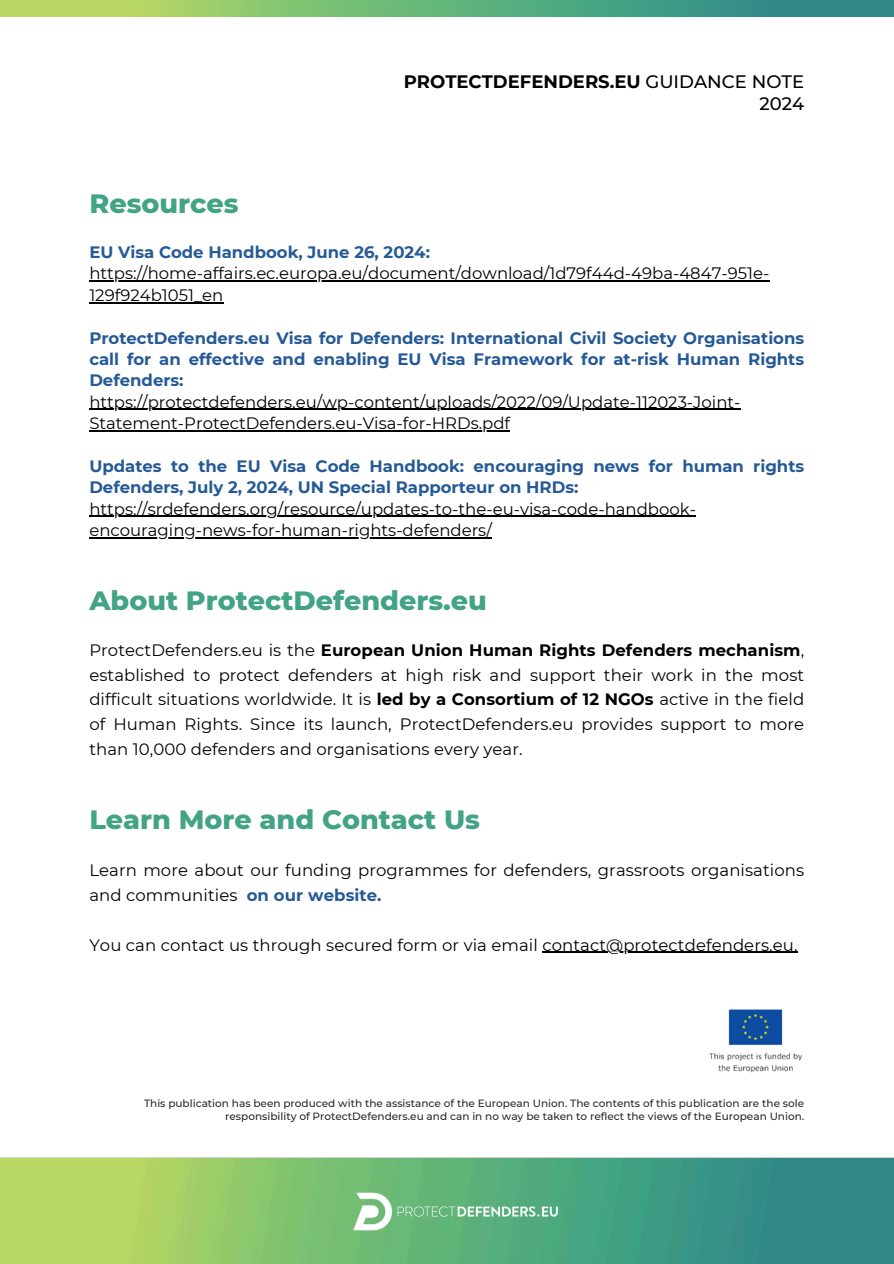
<style>
.page{position:relative;width:894px;height:1264px;background:#fff}
.page>*{position:absolute;margin:0;border:0;box-sizing:border-box;transform-origin:0 0}
.t1{font:800 27px "Montserrat";color:#42a484}
.t2{font:700 18px/21.3px "Montserrat";color:#000;text-align:right}
.t3{font:16.5px/24.8px "Montserrat";color:#000}
.t4{font:700 16.5px/21.3px "Montserrat";color:#265a96}
.t5{font:500 10.5px/12.3px "Montserrat";color:#000;text-align:right}
.s1{font-weight:500}
.s2{font-weight:700}
.s3{font-weight:700;color:#265a96}
</style>
<div class="page">
<svg style="left:0;top:0;width:893px;height:17px;background:#6cb278"></svg>
<img style="left:0;top:1157px;width:893px;height:106px">
<img style="left:709px;top:1009px;width:93px;height:64px">
<hr style="left:542px;top:951px;width:251px;height:2px;background:#000">
<hr style="left:89px;top:280px;width:680px;height:2px;background:#000">
<hr style="left:89px;top:302px;width:134px;height:1px;background:#000">
<hr style="left:89px;top:409px;width:651px;height:1px;background:#000">
<hr style="left:89px;top:430px;width:342px;height:1px;background:#000">
<hr style="left:431px;top:430px;width:79px;height:1px;background:#000">
<hr style="left:89px;top:516px;width:607px;height:1px;background:#000">
<hr style="left:89px;top:537px;width:403px;height:1px;background:#000">
<p class="t1" style="left:89px;top:187px;width:151px">Resources</p>
<h1 class="t2" style="left:403px;top:71px;width:402px">PROTECTDEFENDERS.EU <span class="s1">GUIDANCE NOTE<br>2024</span></h1>
<h3 class="t4" style="left:89px;top:241px;width:342px">EU Visa Code Handbook, June 26, 2024:</h3>
<p class="t3" style="left:89px;top:263px;width:681px;line-height:21.3px">https://home-affairs.ec.europa.eu/document/download/1d79f44d-49ba-4847-951e-<br>129f924b1051_en</p>
<p class="t4" style="left:89px;top:327px;width:716px">ProtectDefenders.eu Visa for Defenders: International Civil Society Organisations call for an effective and enabling EU Visa Framework for at-risk Human Rights</p>
<p class="t4" style="left:89px;top:370px;width:96px">Defenders:</p>
<p class="t3" style="left:89px;top:391px;width:652px;line-height:21.3px">https://protectdefenders.eu/wp-content/uploads/2022/09/Update-112023-Joint-<br>Statement-ProtectDefenders.eu-Visa-for-HRDs.pdf</p>
<p class="t4" style="left:89px;top:455px;width:716px">Updates to the EU Visa Code Handbook: encouraging news for human rights<br>Defenders, July 2, 2024, UN Special Rapporteur on HRDs:</p>
<p class="t3" style="left:89px;top:498px;width:608px;line-height:21.3px">https://srdefenders.org/resource/updates-to-the-eu-visa-code-handbook&shy;encouraging-news-for-human-rights-defenders/</p>
<p class="t1" style="left:89px;top:584px;width:399px">About ProtectDefenders.eu</p>
<p class="t3" style="left:89px;top:637px;width:716px;text-align:justify">ProtectDefenders.eu is the <span class="s2">European Union Human Rights Defenders mechanism</span>, established to protect defenders at high risk and support their work in the most difficult situations worldwide. It is <span class="s2">led by a Consortium of 12 NGOs</span> active in the field of Human Rights. Since its launch, ProtectDefenders.eu provides support to more than 10,000 defenders and organisations every year.</p>
<h1 class="t1" style="left:89px;top:803px;width:392px">Learn More and Contact Us</h1>
<h3 class="t3" style="left:89px;top:858px;width:716px">Learn more about our funding programmes for defenders, grassroots organisations and communities <span class="s3">on our website.</span></h3>
<h1 class="t3" style="left:89px;top:932px;width:709px">You can contact us through secured form or via email contact@protectdefenders.eu.</h1>
<p class="t5" style="left:144px;top:1097px;width:661px">This publication has been produced with the assistance of the European Union. The contents of this publication are the sole responsibility of ProtectDefenders.eu and can in no way be taken to reflect the views of the European Union.</p>
</div>
